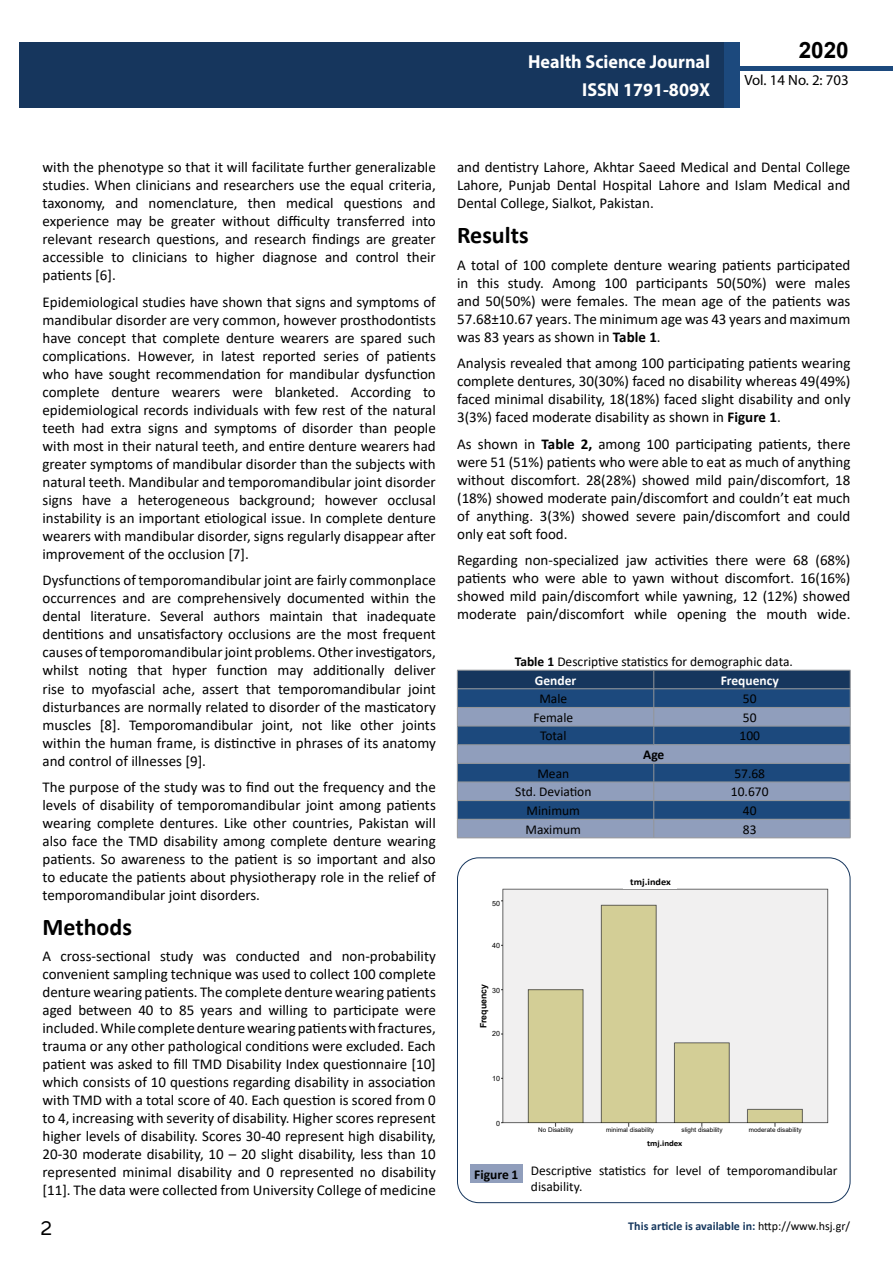
<style>
.page{position:relative;width:893px;height:1263px;background:#fff}
.page>*{position:absolute;margin:0;border:0;box-sizing:border-box;transform-origin:0 0}
.t1{font:25.5px "Tunga";color:#000}
.t2{font:700 24px "Calibri";color:#000}
.t3{font:700 22.5px "Arial";color:#000}
.t4{font:700 18.75px/27.2px "Myriad Pro";color:#fff;text-align:right;scale:.96 1}
.t5{font:15px/18px "Calibri";color:#000;text-align:justify}
.t6{font:14.85px "Myriad Pro";color:#000}
.t7{font:13.5px/16.2px "Calibri";color:#000}
.t8{font:700 13.5px "Calibri";color:#fff}
.t9{font:700 13.5px "Calibri";color:#000}
.t10{font:700 12px "Calibri";color:#16375d}
.t11{font:700 9.45px "Calibri";color:#000;scale:1.08 1}
.t12{font:700 8.7px "Arial";color:#000}
.t13{font:700 8.25px "Calibri";color:#000;scale:1.08 1}
.t14{font:7.2px "Arial";color:#000}
.t15{font:6.3px "Arial";color:#000}
.s1{font-weight:700}
.s2{font-weight:400;color:#000}
</style>
<div class="page">
<div style="left:722px;top:66px;width:171px;height:5px;background:#1c497d"></div>
<div style="left:19px;top:42px;width:706px;height:66px;background:#16365d"></div>
<div style="left:725px;top:42px;width:15px;height:66px;background:#1c497d"></div>
<svg style="left:457px;top:670px;width:394px;height:168px;background:#536f95"></svg>
<hr style="left:457px;top:838px;width:197px;height:1px;background:#939598">
<hr style="left:654px;top:838px;width:196px;height:1px;background:#939598">
<img style="left:501px;top:888px;width:328px;height:239px">
<div style="left:470px;top:1164px;width:53px;height:19px;background:#909ebc"></div>
<p class="t4" style="left:528px;top:48px;width:191px">Health Science Journal<br>ISSN 1791-809X</p>
<h3 class="t3" style="left:799px;top:35px;width:52px">2020</h3>
<p class="t6" style="left:744px;top:71px;width:106px">Vol. 14 No. 2: 703</p>
<p class="t5" style="left:43px;top:158px;width:395px">with the phenotype so that it will facilitate further generalizable studies. When clinicians and researchers use the equal criteria, taxonomy, and nomenclature, then medical questions and experience may be greater without difficulty transferred into relevant research questions, and research findings are greater accessible to clinicians to higher diagnose and control their patients [6].</p>
<p class="t5" style="left:43px;top:293px;width:395px">Epidemiological studies have shown that signs and symptoms of mandibular disorder are very common, however prosthodontists have concept that complete denture wearers are spared such complications. However, in latest reported series of patients who have sought recommendation for mandibular dysfunction complete denture wearers were blanketed. According to epidemiological records individuals with few rest of the natural teeth had extra signs and symptoms of disorder than people with most in their natural teeth, and entire denture wearers had greater symptoms of mandibular disorder than the subjects with natural teeth. Mandibular and temporomandibular joint disorder signs have a heterogeneous background; however occlusal instability is an important etiological issue. In complete denture wearers with mandibular disorder, signs regularly disappear after improvement of the occlusion [7].</p>
<p class="t5" style="left:43px;top:571px;width:395px">Dysfunctions of temporomandibular joint are fairly commonplace occurrences and are comprehensively documented within the dental literature. Several authors maintain that inadequate dentitions and unsatisfactory occlusions are the most frequent causes of temporomandibular joint problems. Other investigators, whilst noting that hyper function may additionally deliver rise to myofascial ache, assert that temporomandibular joint disturbances are normally related to disorder of the masticatory muscles [8]. Temporomandibular joint, not like other joints within the human frame, is distinctive in phrases of its anatomy and control of illnesses [9].</p>
<p class="t5" style="left:43px;top:778px;width:395px">The purpose of the study was to find out the frequency and the levels of disability of temporomandibular joint among patients wearing complete dentures. Like other countries, Pakistan will also face the TMD disability among complete denture wearing patients. So awareness to the patient is so important and also to educate the patients about physiotherapy role in the relief of temporomandibular joint disorders.</p>
<h2 class="t2" style="left:43px;top:910px;width:91px">Methods</h2>
<p class="t5" style="left:43px;top:947px;width:395px">A cross-sectional study was conducted and non-probability convenient sampling technique was used to collect 100 complete denture wearing patients. The complete denture wearing patients aged between 40 to 85 years and willing to participate were included. While complete denture wearing patients with fractures, trauma or any other pathological conditions were excluded. Each patient was asked to fill TMD Disability Index questionnaire [10] which consists of 10 questions regarding disability in association with TMD with a total score of 40. Each question is scored from 0 to 4, increasing with severity of disability. Higher scores represent higher levels of disability. Scores 30-40 represent high disability, 20-30 moderate disability, 10 – 20 slight disability, less than 10 represented minimal disability and 0 represented no disability [11]. The data were collected from University College of medicine</p>
<p class="t5" style="left:457px;top:158px;width:395px">and dentistry Lahore, Akhtar Saeed Medical and Dental College Lahore, Punjab Dental Hospital Lahore and Islam Medical and Dental College, Sialkot, Pakistan.</p>
<h2 class="t2" style="left:457px;top:218px;width:73px">Results</h2>
<p class="t5" style="left:457px;top:255px;width:395px">A total of 100 complete denture wearing patients participated in this study. Among 100 participants 50(50%) were males and 50(50%) were females. The mean age of the patients was 57.68±10.67 years. The minimum age was 43 years and maximum was 83 years as shown in <span class="s1">Table 1</span>.</p>
<p class="t5" style="left:457px;top:354px;width:395px">Analysis revealed that among 100 participating patients wearing complete dentures, 30(30%) faced no disability whereas 49(49%) faced minimal disability, 18(18%) faced slight disability and only 3(3%) faced moderate disability as shown in <span class="s1">Figure 1</span>.</p>
<p class="t5" style="left:457px;top:434px;width:395px">As shown in <span class="s1">Table 2,</span> among 100 participating patients, there were 51 (51%) patients who were able to eat as much of anything without discomfort. 28(28%) showed mild pain/discomfort, 18 (18%) showed moderate pain/discomfort and couldn’t eat much of anything. 3(3%) showed severe pain/discomfort and could only eat soft food.</p>
<p class="t5" style="left:457px;top:551px;width:395px">Regarding non-specialized jaw activities there were 68 (68%) patients who were able to yawn without discomfort. 16(16%) showed mild pain/discomfort while yawning, 12 (12%) showed moderate pain/discomfort while opening the mouth wide.</p>
<p class="t7" style="left:515px;top:653px;width:280px"><span class="s1">Table 1</span> Descriptive statistics for demographic data.</p>
<p class="t8" style="left:535px;top:670px;width:43px">Gender</p>
<p class="t8" style="left:721px;top:670px;width:60px">Frequency</p>
<p class="t7" style="left:539px;top:690px;width:29px">Male</p>
<p class="t7" style="left:743px;top:690px;width:15px">50</p>
<p class="t7" style="left:533px;top:709px;width:41px">Female</p>
<p class="t7" style="left:743px;top:709px;width:15px">50</p>
<p class="t7" style="left:540px;top:727px;width:28px">Total</p>
<p class="t7" style="left:739px;top:727px;width:22px">100</p>
<p class="t9" style="left:643px;top:745px;width:23px">Age</p>
<p class="t7" style="left:537px;top:765px;width:33px">Mean</p>
<p class="t7" style="left:734px;top:765px;width:32px">57.68</p>
<p class="t7" style="left:515px;top:783px;width:78px">Std. Deviation</p>
<p class="t7" style="left:731px;top:783px;width:39px">10.670</p>
<p class="t7" style="left:527px;top:802px;width:55px">Minimum</p>
<p class="t7" style="left:743px;top:802px;width:15px">40</p>
<p class="t7" style="left:526px;top:821px;width:57px">Maximum</p>
<p class="t7" style="left:743px;top:821px;width:15px">83</p>
<p class="t14" style="left:492px;top:898px;width:9px">50</p>
<p class="t14" style="left:492px;top:940px;width:9px">40</p>
<p class="t14" style="left:492px;top:985px;width:9px">30</p>
<p class="t14" style="left:492px;top:1029px;width:9px">20</p>
<p class="t14" style="left:492px;top:1074px;width:9px">10</p>
<p class="t14" style="left:496px;top:1119px;width:5px">0</p>
<p class="t12" style="left:477px;top:1028px;width:46px;rotate:-90deg">Frequency</p>
<p class="t11" style="left:630px;top:875px;width:39px">tmj.index</p>
<p class="t15" style="left:538px;top:1125px;width:37px">No Disability</p>
<p class="t15" style="left:606px;top:1125px;width:49px">minimal disability</p>
<p class="t15" style="left:682px;top:1125px;width:42px">slight disability</p>
<p class="t15" style="left:749px;top:1125px;width:54px">moderate disability</p>
<p class="t13" style="left:647px;top:1138px;width:34px">tmj.index</p>
<p class="t7" style="left:531px;top:1162px;width:308px;text-indent:-57px"><span class="s1">Figure 1</span> Descriptive statistics for level of temporomandibular disability.</p>
<h1 class="t1" style="left:41px;top:1211px;width:13px">2</h1>
<p class="t10" style="left:628px;top:1217px;width:223px">This article is available in: <span class="s2">http://www.hsj.gr/</span></p>
</div>
